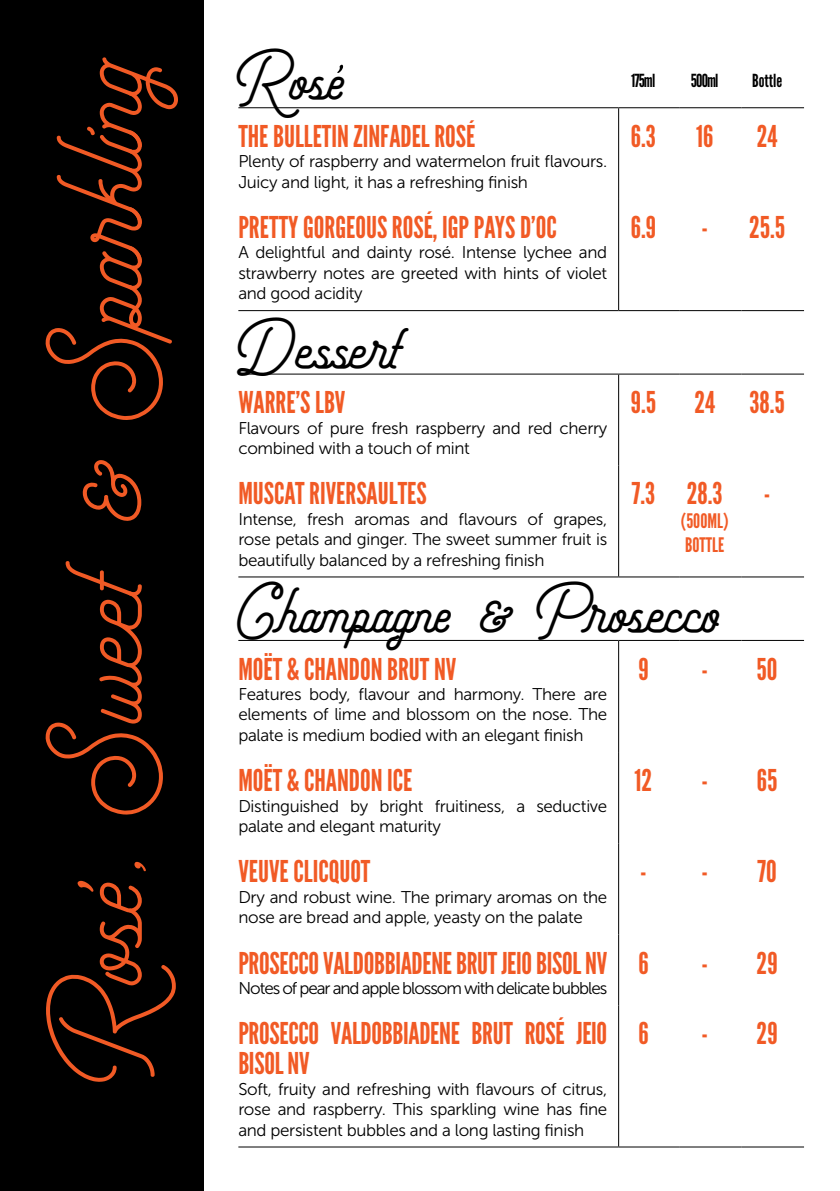
<style>
.page{position:relative;width:840px;height:1191px;background:#fff}
.page>*{position:absolute;margin:0;border:0;box-sizing:border-box;transform-origin:0 0}
.t1{font:80px "Freeday Script";color:#f15a25}
.t2{font:700 42px "Freeday Script";color:#000}
.t3{font:30px/30px "League Gothic";color:#f15a25}
.t4{font:20px/24px "League Gothic";color:#f15a25}
.t5{font:18px "League Gothic";letter-spacing:-.05em;color:#000}
.t6{font:17px/20.4px "Museo Sans 300";letter-spacing:-.02em;color:#000}
.t7{font:17px "Museo Sans 300";letter-spacing:-.06em;color:#000}
</style>
<div class="page">
<div style="left:0;top:0;width:280px;height:1191px;background:#000"></div>
<div style="left:204px;top:0;width:635px;height:1191px;background:#fff"></div>
<hr style="left:617px;top:108px;width:1px;height:91px;background:#000">
<hr style="left:617px;top:199px;width:1px;height:111px;background:#000">
<hr style="left:617px;top:374px;width:1px;height:91px;background:#000">
<hr style="left:617px;top:465px;width:1px;height:111px;background:#000">
<hr style="left:617px;top:641px;width:1px;height:111px;background:#000">
<hr style="left:617px;top:752px;width:1px;height:91px;background:#000">
<hr style="left:617px;top:843px;width:1px;height:91px;background:#000">
<hr style="left:617px;top:934px;width:1px;height:71px;background:#000">
<hr style="left:617px;top:1005px;width:1px;height:141px;background:#000">
<hr style="left:238px;top:640px;width:380px;height:1px;background:#000">
<hr style="left:618px;top:640px;width:60px;height:1px;background:#000">
<hr style="left:678px;top:640px;width:63px;height:1px;background:#000">
<hr style="left:741px;top:640px;width:62px;height:1px;background:#000">
<hr style="left:238px;top:1146px;width:380px;height:1px;background:#000">
<hr style="left:618px;top:1146px;width:60px;height:1px;background:#000">
<hr style="left:678px;top:1146px;width:63px;height:1px;background:#000">
<hr style="left:741px;top:1146px;width:62px;height:1px;background:#000">
<hr style="left:238px;top:373px;width:380px;height:1px;background:#000">
<hr style="left:618px;top:373px;width:60px;height:1px;background:#000">
<hr style="left:678px;top:373px;width:63px;height:1px;background:#000">
<hr style="left:741px;top:373px;width:62px;height:1px;background:#000">
<hr style="left:238px;top:576px;width:380px;height:1px;background:#000">
<hr style="left:618px;top:576px;width:60px;height:1px;background:#000">
<hr style="left:678px;top:576px;width:63px;height:1px;background:#000">
<hr style="left:741px;top:576px;width:62px;height:1px;background:#000">
<hr style="left:238px;top:107px;width:380px;height:1px;background:#000">
<hr style="left:618px;top:107px;width:60px;height:1px;background:#000">
<hr style="left:678px;top:107px;width:63px;height:1px;background:#000">
<hr style="left:741px;top:107px;width:62px;height:1px;background:#000">
<hr style="left:238px;top:310px;width:380px;height:1px;background:#000">
<hr style="left:618px;top:310px;width:60px;height:1px;background:#000">
<hr style="left:678px;top:310px;width:63px;height:1px;background:#000">
<hr style="left:741px;top:310px;width:62px;height:1px;background:#000">
<svg style="left:77px;top:881px;width:17px;height:11px"></svg>
<svg style="left:337px;top:65px;width:6px;height:8px"></svg>
<h1 class="t1" style="left:67px;top:1081px;width:1040px;rotate:-90deg">Rose, Sweet &amp; Sparkling</h1>
<h2 class="t2" style="left:238px;top:60px;width:108px">Rose</h2>
<h3 class="t3" style="left:238px;top:121px;width:238px">THE BULLETIN ZINFADEL ROSÉ</h3>
<p class="t6" style="left:238px;top:151px;width:370px">Plenty of raspberry and watermelon fruit flavours.<br>Juicy and light, it has a refreshing finish</p>
<h3 class="t3" style="left:238px;top:212px;width:320px">PRETTY GORGEOUS ROSÉ, IGP PAYS D’OC</h3>
<p class="t6" style="left:238px;top:242px;width:370px;text-align:justify">A delightful and dainty rosé. Intense lychee and strawberry notes are greeted with hints of violet and good acidity</p>
<h2 class="t2" style="left:238px;top:329px;width:164px">Dessert</h2>
<h3 class="t3" style="left:238px;top:387px;width:108px">WARRE’S LBV</h3>
<p class="t6" style="left:238px;top:417px;width:370px">Flavours of pure fresh raspberry and red cherry combined with a touch of mint</p>
<h3 class="t3" style="left:238px;top:479px;width:190px">MUSCAT RIVERSAULTES</h3>
<p class="t6" style="left:238px;top:509px;width:370px;text-align:justify">Intense, fresh aromas and flavours of grapes, rose petals and ginger. The sweet summer fruit is beautifully balanced by a refreshing finish</p>
<p class="t5" style="left:630px;top:70px;width:26px">175ml</p>
<p class="t5" style="left:690px;top:70px;width:29px">500ml</p>
<p class="t5" style="left:751px;top:70px;width:31px">Bottle</p>
<h3 class="t3" style="left:630px;top:121px;width:27px">6.3</h3>
<h3 class="t3" style="left:695px;top:121px;width:19px">16</h3>
<h3 class="t3" style="left:756px;top:121px;width:22px">24</h3>
<h3 class="t3" style="left:630px;top:212px;width:27px">6.9</h3>
<h3 class="t3" style="left:701px;top:212px;width:85px">- 25.5</h3>
<h3 class="t3" style="left:630px;top:387px;width:27px">9.5</h3>
<h3 class="t3" style="left:694px;top:387px;width:92px">24 38.5</h3>
<h3 class="t3" style="left:631px;top:479px;width:92px">7.3 28.3</h3>
<p class="t4" style="left:680px;top:509px;width:49px">(500ML)<br>BOTTLE</p>
<h3 class="t3" style="left:763px;top:479px;width:8px">-</h3>
<h2 class="t2" style="left:238px;top:592px;width:484px">Champagne &amp; Prosecco</h2>
<h3 class="t3" style="left:238px;top:654px;width:219px">MOËT &amp; CHANDON BRUT NV</h3>
<p class="t6" style="left:238px;top:684px;width:370px;text-align:justify">Features body, flavour and harmony. There are elements of lime and blossom on the nose. The palate is medium bodied with an elegant finish</p>
<h3 class="t3" style="left:238px;top:765px;width:175px">MOËT &amp; CHANDON ICE</h3>
<p class="t6" style="left:238px;top:795px;width:370px">Distinguished by bright fruitiness, a seductive palate and elegant maturity</p>
<h3 class="t3" style="left:238px;top:857px;width:133px">VEUVE CLICQUOT</h3>
<p class="t6" style="left:238px;top:887px;width:370px">Dry and robust wine. The primary aromas on the nose are bread and apple, yeasty on the palate</p>
<h3 class="t3" style="left:238px;top:948px;width:370px">PROSECCO VALDOBBIADENE BRUT JEIO BISOL NV</h3>
<p class="t7" style="left:238px;top:979px;width:370px">Notes of pear and apple blossom with delicate bubbles</p>
<h3 class="t3" style="left:238px;top:1019px;width:370px">PROSECCO VALDOBBIADENE BRUT ROSÉ JEIO<br>BISOL NV</h3>
<p class="t6" style="left:238px;top:1079px;width:370px;text-align:justify">Soft, fruity and refreshing with flavours of citrus, rose and raspberry. This sparkling wine has fine and persistent bubbles and a long lasting finish</p>
<h3 class="t3" style="left:638px;top:654px;width:12px">9</h3>
<h3 class="t3" style="left:701px;top:654px;width:78px">- 50</h3>
<h3 class="t3" style="left:634px;top:765px;width:19px">12</h3>
<h3 class="t3" style="left:701px;top:765px;width:77px">- 65</h3>
<h3 class="t3" style="left:640px;top:857px;width:69px">- -</h3>
<h3 class="t3" style="left:757px;top:857px;width:21px">70</h3>
<h3 class="t3" style="left:638px;top:948px;width:12px">6</h3>
<h3 class="t3" style="left:701px;top:948px;width:78px">- 29</h3>
<h3 class="t3" style="left:638px;top:1019px;width:12px">6</h3>
<h3 class="t3" style="left:701px;top:1019px;width:78px">- 29</h3>
</div>
